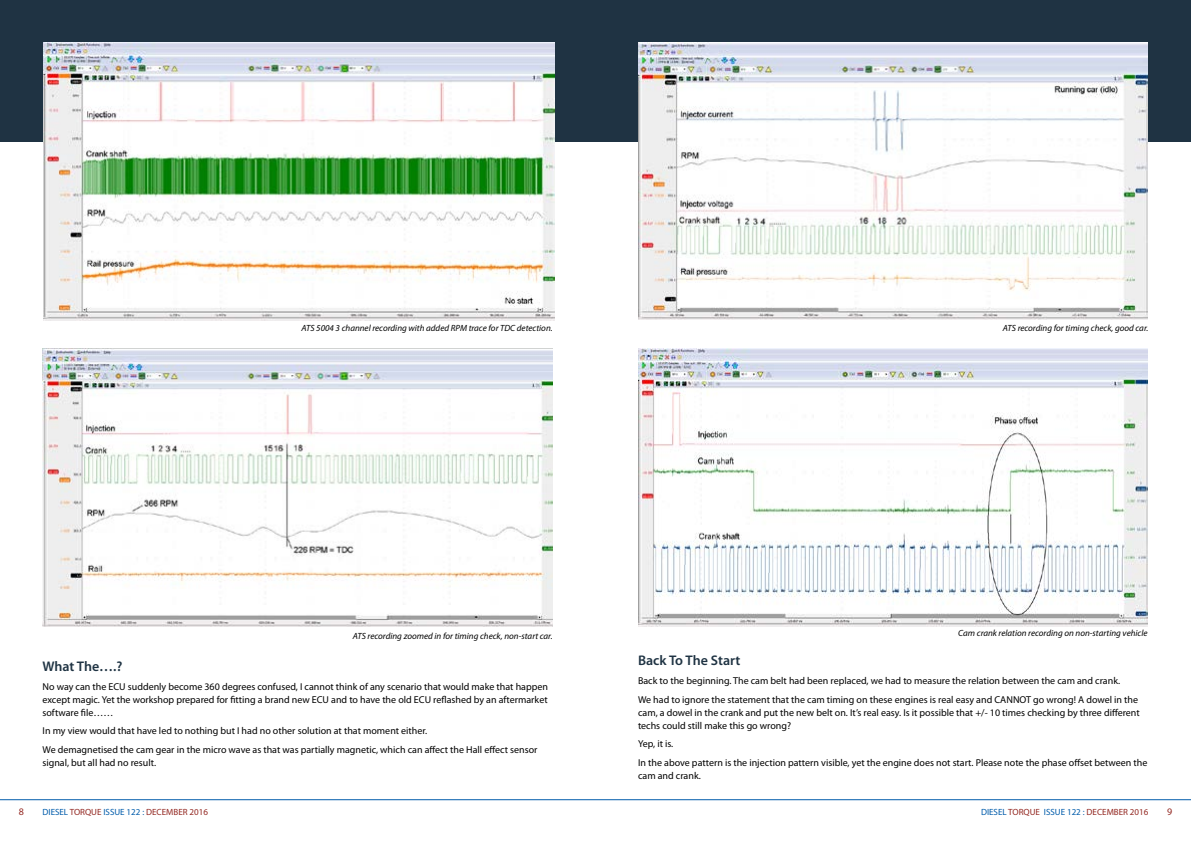
<style>
.page{position:relative;width:1191px;height:842px;background:#fff}
.page>*{position:absolute;margin:0;border:0;box-sizing:border-box;transform-origin:0 0}
.t1{font:600 14px "Myriad Pro";color:#1f3343}
.t2{font:10px/13px "Myriad Pro";color:#000}
.t3{font:10px "Myriad Pro";color:#942923}
.t4{font:italic 9px "Myriad Pro";color:#000}
.t5{font:9px "Myriad Pro";color:#942923}
.s1{color:#005cab}
</style>
<div class="page">
<hr style="left:0;top:799px;width:1191px;height:1px;background:#005cab">
<div style="left:0;top:0;width:1191px;height:142px;background:#1f3343"></div>
<img style="left:44px;top:43px;width:510px;height:277px">
<img style="left:43px;top:349px;width:510px;height:277px">
<img style="left:639px;top:43px;width:508px;height:276px">
<img style="left:638px;top:349px;width:509px;height:277px">
<p class="t4" style="left:301px;top:323px;width:253px">ATS 5004 3 channel recording with added RPM trace for TDC detection.</p>
<p class="t4" style="left:1003px;top:323px;width:147px">ATS recording for timing check, good car.</p>
<p class="t4" style="left:353px;top:630px;width:201px">ATS recording zoomed in for timing check, non-start car.</p>
<p class="t4" style="left:958px;top:627px;width:191px">Cam crank relation recording on non-starting vehicle</p>
<h1 class="t1" style="left:43px;top:657px;width:81px">What The….?</h1>
<p class="t2" style="left:43px;top:680px;width:507px;text-align:justify">No way can the ECU suddenly become 360 degrees confused, I cannot think of any scenario that would make that happen except magic. Yet the workshop prepared for fitting a brand new ECU and to have the old ECU reflashed by an aftermarket software file……</p>
<p class="t2" style="left:43px;top:721px;width:496px;line-height:18.7px">In my view would that have led to nothing but I had no other solution at that moment either.<br>We demagnetised the cam gear in the micro wave as that was partially magnetic, which can affect the Hall effect sensor</p>
<p class="t2" style="left:43px;top:756px;width:115px">signal, but all had no result.</p>
<h1 class="t1" style="left:638px;top:652px;width:104px">Back To The Start</h1>
<p class="t2" style="left:638px;top:671px;width:501px;line-height:18.7px">Back to the beginning. The cam belt had been replaced, we had to measure the relation between the cam and crank.<br>We had to ignore the statement that the cam timing on these engines is real easy and CANNOT go wrong! A dowel in the</p>
<p class="t2" style="left:638px;top:706px;width:503px">cam, a dowel in the crank and put the new belt on. It’s real easy. Is it possible that +/- 10 times checking by three different techs could still make this go wrong?</p>
<p class="t2" style="left:638px;top:734px;width:511px;line-height:18.7px">Yep, it is.<br>In the above pattern is the injection pattern visible, yet the engine does not start. Please note the phase offset between the</p>
<p class="t2" style="left:638px;top:769px;width:64px">cam and crank.</p>
<p class="t3" style="left:19px;top:806px;width:7px">8</p>
<p class="t5" style="left:43px;top:806px;width:167px"><span class="s1">DIESEL</span> TORQUE <span class="s1">ISSUE 122 :</span> DECEMBER 2016</p>
<p class="t5" style="left:981px;top:806px;width:169px"><span class="s1">DIESEL</span> TORQUE <span class="s1">ISSUE 122 :</span> DECEMBER 2016</p>
<p class="t3" style="left:1167px;top:806px;width:7px">9</p>
</div>
